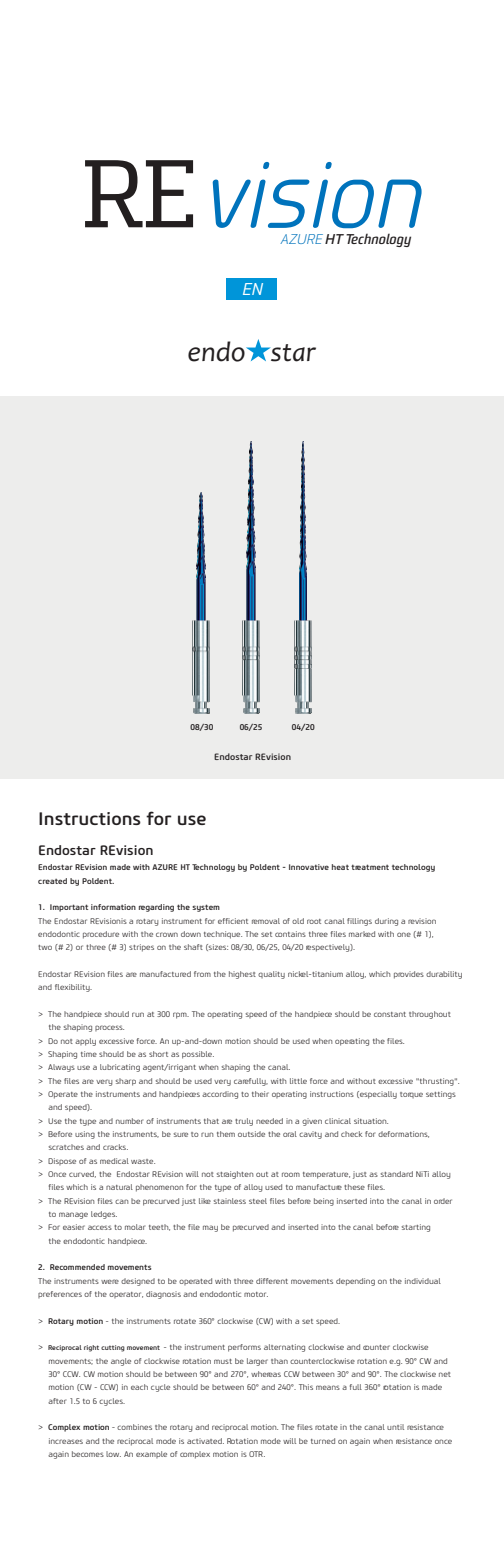
<style>
.page{position:relative;width:504px;height:1557px;background:#fff}
.page>*{position:absolute;margin:0;border:0;box-sizing:border-box;transform-origin:0 0}
.t1{font:italic 94.95px "Planer";color:#0073bc}
.t2{font:italic 28.12px "Candara";color:#231f20}
.t3{font:500 18px "Core Sans M55";color:#231f20}
.t4{font:italic 16.65px "Sommet";color:#fff}
.t5{font:italic 700 13.72px "Sommet";letter-spacing:.02em;color:#231f20}
.t6{font:500 13.5px "Core Sans M55";color:#231f20}
.t7{font:500 9px "Core Sans M55";color:#231f20}
.t8{font:500 8.33px "Core Sans M55";color:#231f20}
.t9{font:300 8.1px/13.3px "Core Sans M35";color:#231f20}
.t10{font:500 8.1px/13.3px "Core Sans M55";color:#231f20}
.s1{font-family:"Sommet Slab";font-style:normal;font-size:93.38px;color:#231f20}
.s2{font-weight:300;color:#0073bc}
.s3{font-family:"Core Sans M55";font-weight:500}
.s4{font-family:"Core Sans M55";font-weight:500;font-size:6.75px}
</style>
<div class="page">
<div style="left:0;top:395px;width:504px;height:383px;background:#ededec"></div>
<svg style="left:246px;top:339px;width:25px;height:22px"></svg>
<div style="left:226px;top:278px;width:51px;height:22px;background:#0095d9"></div>
<img style="left:192px;top:492px;width:18px;height:221px">
<img style="left:242px;top:441px;width:18px;height:272px">
<img style="left:294px;top:441px;width:18px;height:272px">
<h1 class="t1" style="left:82px;top:157px;width:339px"><span class="s1">RE</span>vision</h1>
<h3 class="t5" style="left:280px;top:234px;width:132px"><span class="s2">AZURE</span> HT Technology</h3>
<h3 class="t4" style="left:242px;top:282px;width:22px">EN</h3>
<h2 class="t2" style="left:188px;top:341px;width:130px">endo star</h2>
<p class="t8" style="left:191px;top:724px;width:24px">08/30</p>
<p class="t8" style="left:240px;top:724px;width:24px">06/25</p>
<p class="t8" style="left:292px;top:724px;width:24px">04/20</p>
<p class="t7" style="left:214px;top:753px;width:78px">Endostar REvision</p>
<h3 class="t3" style="left:38px;top:811px;width:170px">Instructions for use</h3>
<h3 class="t6" style="left:38px;top:845px;width:117px">Endostar REvision</h3>
<p class="t10" style="left:38px;top:861px;width:399px">Endostar REvision made with AZURE HT Technology by Poldent - Innovative heat treatment technology created by Poldent.</p>
<p class="t10" style="left:38px;top:901px;width:183px">1. Important information regarding the system</p>
<p class="t9" style="left:38px;top:914px;width:400px">The Endostar REvisionis a rotary instrument for efficient removal of old root canal fillings during a revision endodontic procedure with the crown down technique. The set contains three files marked with one (# 1), two (# 2) or three (# 3) stripes on the shaft (sizes: 08/30, 06/25, 04/20 respectively).</p>
<p class="t9" style="left:38px;top:968px;width:426px">Endostar REvision files are manufactured from the highest quality nickel-titanium alloy, which provides durability and flexibility.</p>
<p class="t9" style="left:38px;top:1008px;width:414px">&gt; The handpiece should run at 300 rpm. The operating speed of the handpiece should be constant throughout</p>
<p class="t9" style="left:48px;top:1021px;width:78px">the shaping process.</p>
<p class="t9" style="left:38px;top:1034px;width:368px">&gt; Do not apply excessive force. An up-and-down motion should be used when operating the files.</p>
<p class="t9" style="left:38px;top:1048px;width:178px">&gt; Shaping time should be as short as possible.</p>
<p class="t9" style="left:38px;top:1061px;width:254px">&gt; Always use a lubricating agent/irrigant when shaping the canal.</p>
<p class="t9" style="left:38px;top:1074px;width:423px">&gt; The files are very sharp and should be used very carefully, with little force and without excessive "thrusting".</p>
<p class="t9" style="left:38px;top:1088px;width:419px">&gt; Operate the instruments and handpieces according to their operating instructions (especially torque settings</p>
<p class="t9" style="left:48px;top:1101px;width:45px">and speed).</p>
<p class="t9" style="left:38px;top:1114px;width:352px">&gt; Use the type and number of instruments that are truly needed in a given clinical situation.</p>
<p class="t9" style="left:38px;top:1128px;width:393px">&gt; Before using the instruments, be sure to run them outside the oral cavity and check for deformations,</p>
<p class="t9" style="left:48px;top:1141px;width:81px">scratches and cracks.</p>
<p class="t9" style="left:38px;top:1154px;width:119px">&gt; Dispose of as medical waste.</p>
<p class="t9" style="left:38px;top:1168px;width:414px">&gt; Once curved, the Endostar REvision will not straighten out at room temperature, just as standard NiTi alloy</p>
<p class="t9" style="left:48px;top:1181px;width:338px">files which is a natural phenomenon for the type of alloy used to manufacture these files.</p>
<p class="t9" style="left:38px;top:1194px;width:416px">&gt; The REvision files can be precurved just like stainless steel files before being inserted into the canal in order</p>
<p class="t9" style="left:48px;top:1208px;width:71px">to manage ledges.</p>
<p class="t9" style="left:38px;top:1221px;width:394px">&gt; For easier access to molar teeth, the file may be precurved and inserted into the canal before starting</p>
<p class="t9" style="left:48px;top:1234px;width:100px">the endodontic handpiece.</p>
<p class="t10" style="left:38px;top:1261px;width:115px">2. Recommended movements</p>
<p class="t9" style="left:38px;top:1274px;width:404px">The instruments were designed to be operated with three different movements depending on the individual preferences of the operator, diagnosis and endodontic motor.</p>
<p class="t9" style="left:38px;top:1314px;width:303px">&gt; <span class="s3">Rotary motion</span> - the instruments rotate 360° clockwise (CW) with a set speed.</p>
<p class="t9" style="left:48px;top:1341px;width:404px;text-indent:-10px">&gt; <span class="s4">Reciprocal right cutting movement</span> - the instrument performs alternating clockwise and counter clockwise movements; the angle of clockwise rotation must be larger than counterclockwise rotation e.g. 90° CW and 30° CCW. CW motion should be between 90° and 270°, whereas CCW between 30° and 90°. The clockwise net motion (CW - CCW) in each cycle should be between 60° and 240°. This means a full 360° rotation is made after 1.5 to 6 cycles.</p>
<p class="t9" style="left:48px;top:1421px;width:405px;text-indent:-10px">&gt; <span class="s3">Complex motion</span> - combines the rotary and reciprocal motion. The files rotate in the canal until resistance increases and the reciprocal mode is activated. Rotation mode will be turned on again when resistance once again becomes low. An example of complex motion is OTR.</p>
</div>
